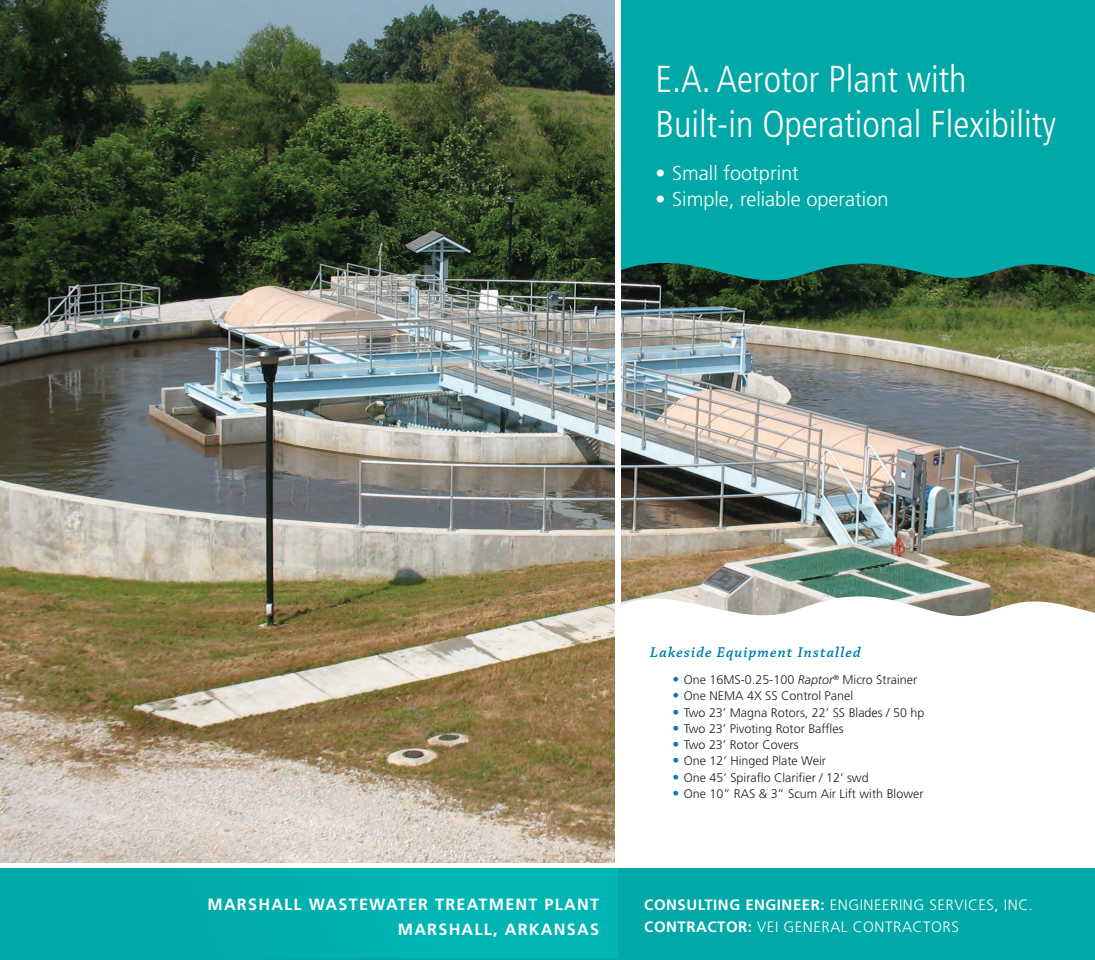
<style>
.page{position:relative;width:1095px;height:960px;background:#fff}
.page>*{position:absolute;margin:0;border:0;box-sizing:border-box;transform-origin:0 0}
.t1{font:300 condensed 37.5px/45px "Frutiger LT Std";color:#fff}
.t2{font:300 20px "Frutiger LT Std";color:#fff}
.t3{font:700 16.25px/25.1px "Frutiger LT Std";letter-spacing:.075em;color:#fff}
.t4{font:300 15px/22.5px "Frutiger LT Std";letter-spacing:.035em;color:#fff}
.t5{font:italic 600 15px "Chaparral Pro";letter-spacing:.075em;color:#007fb2}
.t6{font:300 12.5px "Frutiger LT Std";color:#231f20}
.s1{font-size:13.75px;color:#007fb2}
.s2{font-style:italic}
.s3{font-weight:700}
</style>
<div class="page">
<div style="left:0;top:868px;width:1095px;height:92px;background:#00a9a7"></div>
<div style="left:8px;top:868px;width:610px;height:90px;background:#00b6b4"></div>
<div style="left:597px;top:0;width:498px;height:319px;background:#00a9a7"></div>
<img style="left:620px;top:263px;width:475px;height:353px">
<img style="left:0;top:0;width:615px;height:862px">
<div style="left:615px;top:0;width:5px;height:862px;background:#fff"></div>
<p class="t1" style="left:655px;top:57px;width:402px">E.A. Aerotor Plant with<br>Built-in Operational Flexibility</p>
<p class="t2" style="left:655px;top:162px;width:145px">• Small footprint</p>
<p class="t2" style="left:655px;top:188px;width:235px">• Simple, reliable operation</p>
<p class="t3" style="left:207px;top:892px;width:29px">MARS</p>
<p class="t3" style="left:258px;top:892px;width:24px">HALL</p>
<p class="t3" style="left:309px;top:892px;width:29px">WAST</p>
<p class="t3" style="left:398px;top:892px;width:169px;text-indent:-39px">EWAT ER TREATMENT PLANT<br>MARS</p>
<p class="t3" style="left:449px;top:917px;width:24px">HALL</p>
<p class="t3" style="left:493px;top:917px;width:61px">, AR KANSAS</p>
<p class="t5" style="left:650px;top:643px;width:212px">Lakeside Equipment Installed</p>
<p class="t6" style="left:673px;top:673px;width:246px"><span class="s1">•</span> One 16MS-0.25-100 <span class="s2">Raptor</span><sup>®</sup> M icro Strainer</p>
<p class="t6" style="left:673px;top:689px;width:55px"><span class="s1">•</span> One NEMA</p>
<p class="t6" style="left:747px;top:689px;width:108px">4X SS Control Panel</p>
<p class="t6" style="left:673px;top:705px;width:253px"><span class="s1">•</span> Two 23’ Magna Rotors, 22’ SS Blades / 50 hp</p>
<p class="t6" style="left:673px;top:722px;width:172px"><span class="s1">•</span> Two 23’ Pivoting Rotor Baffles</p>
<p class="t6" style="left:673px;top:738px;width:128px"><span class="s1">•</span> Two 23’ Rotor Covers</p>
<p class="t6" style="left:673px;top:754px;width:155px"><span class="s1">•</span> One 12’ Hinged Plate Weir</p>
<p class="t6" style="left:673px;top:770px;width:198px"><span class="s1">•</span> One 45’ Spiraflo Clarifier / 12’ swd</p>
<p class="t6" style="left:673px;top:787px;width:69px"><span class="s1">•</span> One 10” RAS</p>
<p class="t6" style="left:759px;top:787px;width:166px">&amp; 3” Scum Air Lift with Blower</p>
<p class="t4" style="left:644px;top:893px;width:390px"><span class="s3">CONSULTING ENGINEER:</span> Engineering Servic es, Inc .<br><span class="s3">CONTRACTOR:</span> VEI General Contractors</p>
</div>
